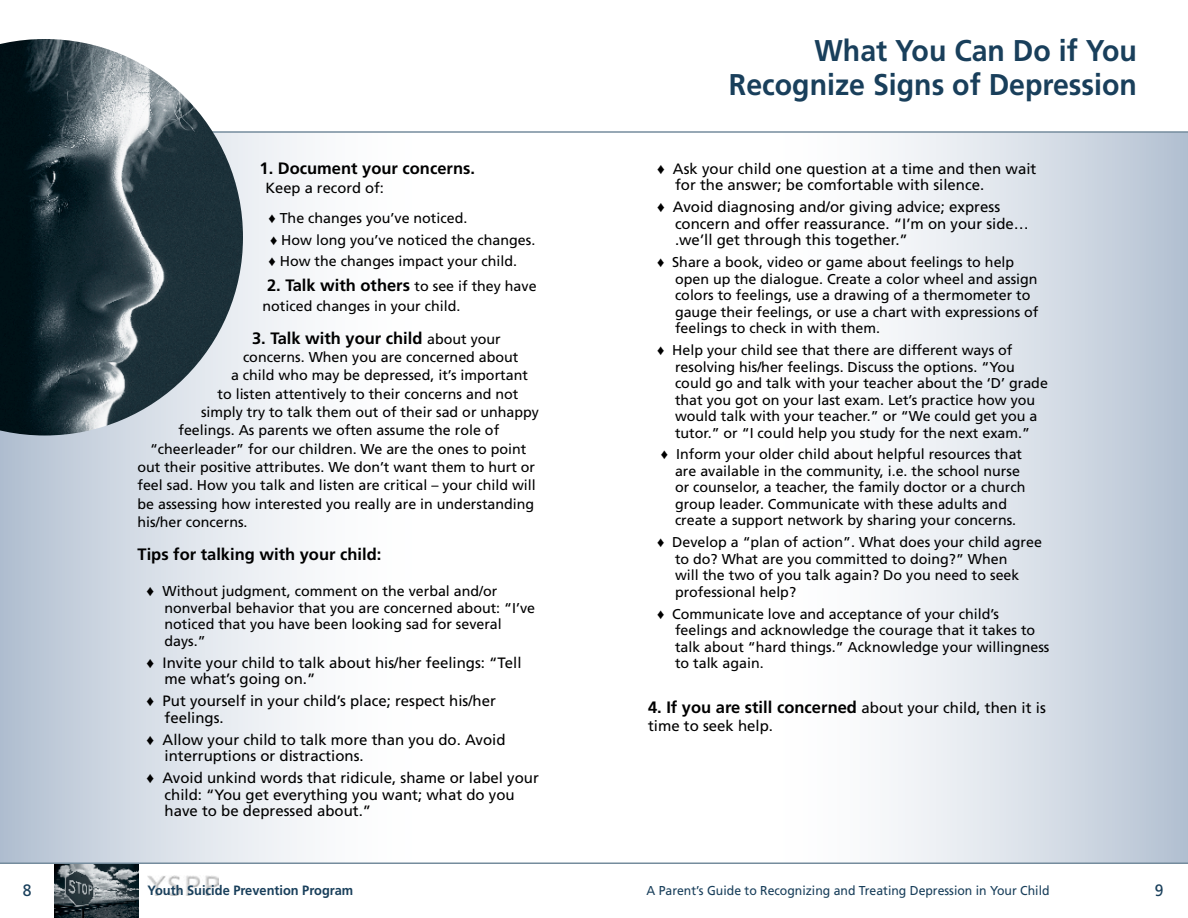
<style>
.page{position:relative;width:1188px;height:918px;background:#fff}
.page>*{position:absolute;margin:0;border:0;box-sizing:border-box;transform-origin:0 0}
.Headlines{font:700 30px/34.5px "Frutiger";color:#193f5b;text-align:right;scale:.95 1}
.frut_bold_11on_13{font:700 16.5px "Frutiger";color:#000}
.Default{font:700 16.5px "Frutiger";color:#000}
.t1{font:16.5px "Frutiger";color:#193f5b;scale:.95 1}
.hanging_bullets{font:15px/16.5px "Frutiger";color:#000}
.Default-2{font:14.7px "Frutiger";color:#000}
.hanging_bullets-2{font:14.25px/16.5px "Frutiger";color:#000}
.Default-3{font:14.25px "Frutiger";color:#000}
.frut_bold_11on_13-2{font:14.25px "Frutiger";color:#000}
.t2{font:700 13.5px "Frutiger";color:#193f5b;scale:.95 1}
.t3{font:12.9px "Frutiger";color:#193f5b;scale:.95 1}
.s1{font-family:"Arial"}
.s2{font-weight:400;font-size:14.25px}
.s3{font-family:"Arial";font-size:15px}
.s4{font-weight:400;font-size:15px}
</style>
<div class="page">
<div style="left:0;top:132px;width:432px;height:732px;background:linear-gradient(to right,#b7c4d4,#fff)"></div>
<img style="left:147px;top:875px;width:72px;height:21px">
<img style="left:54px;top:864px;width:84px;height:54px">
<hr style="left:0;top:862px;width:594px;height:2px;background:#758c9d">
<hr style="left:0;top:131px;width:594px;height:2px;background:#758c9d">
<div style="left:762px;top:132px;width:426px;height:732px;background:linear-gradient(to right,#fff,#b9c6d6)"></div>
<hr style="left:594px;top:862px;width:594px;height:2px;background:#758c9d">
<hr style="left:594px;top:131px;width:594px;height:2px;background:#758c9d">
<img style="left:0;top:39px;width:243px;height:396px">
<p class="Default" style="left:260px;top:159px;width:217px">1. Document your concerns.</p>
<p class="Default-2" style="left:266px;top:179px;width:120px">Keep a record of:</p>
<p class="hanging_bullets-2" style="left:268px;top:210px;width:200px"><span class="s1">♦</span> The changes you’ve noticed.</p>
<p class="hanging_bullets-2" style="left:270px;top:231px;width:267px"><span class="s1">♦</span> How long you’ve noticed the changes.</p>
<p class="hanging_bullets-2" style="left:268px;top:253px;width:250px"><span class="s1">♦</span> How the changes impact your child.</p>
<p class="frut_bold_11on_13" style="left:267px;top:276px;width:271px">2. Talk with others <span class="s2">to see if they have</span></p>
<p class="frut_bold_11on_13-2" style="left:262px;top:298px;width:199px">noticed changes in your child.</p>
<p class="Default" style="left:252px;top:328px;width:250px">3. Talk with your child <span class="s2">about your</span></p>
<p class="Default-3" style="left:243px;top:349px;width:277px">concerns. When you are concerned about</p>
<p class="Default-3" style="left:231px;top:367px;width:298px">a child who may be depressed, it’s important</p>
<p class="Default-3" style="left:218px;top:385px;width:302px">to listen attentively to their concerns and not</p>
<p class="Default-3" style="left:201px;top:404px;width:340px">simply try to talk them out of their sad or unhappy</p>
<p class="Default-3" style="left:178px;top:422px;width:322px">feelings. As parents we often assume the role of</p>
<p class="Default-3" style="left:150px;top:440px;width:378px">“cheerleader” for our children. We are the ones to point</p>
<p class="Default-3" style="left:138px;top:459px;width:399px">out their positive attributes. We don’t want them to hurt or</p>
<p class="Default-3" style="left:138px;top:477px;width:400px">feel sad. How you talk and listen are critical – your child will</p>
<p class="Default-3" style="left:138px;top:495px;width:398px">be assessing how interested you really are in understanding</p>
<p class="Default-3" style="left:138px;top:514px;width:112px">his/her concerns.</p>
<p class="frut_bold_11on_13" style="left:138px;top:545px;width:245px">Tips for talking with your child:</p>
<p class="hanging_bullets-2" style="left:165px;top:583px;width:372px;text-indent:-18px"><span class="s3">♦</span> Without judgment, comment on the verbal and/or nonverbal behavior that you are concerned about: “I’ve noticed that you have been looking sad for several days.”</p>
<p class="hanging_bullets" style="left:165px;top:654px;width:358px;text-indent:-18px"><span class="s1">♦</span> Invite your child to talk about his/her feelings: “Tell me what’s going on.”</p>
<p class="hanging_bullets" style="left:165px;top:693px;width:333px;text-indent:-18px"><span class="s1">♦</span> Put yourself in your child’s place; respect his/her feelings.</p>
<p class="hanging_bullets" style="left:165px;top:731px;width:342px;text-indent:-18px"><span class="s1">♦</span> Allow your child to talk more than you do. Avoid interruptions or distractions.</p>
<p class="hanging_bullets" style="left:165px;top:770px;width:376px;text-indent:-18px"><span class="s1">♦</span> Avoid unkind words that ridicule, shame or label your child: “You get everything you want; what do you have to be depressed about.”</p>
<p class="Headlines" style="left:729px;top:33px;width:431px">What You Can Do if You<br>Recognize Signs of Depression</p>
<p class="hanging_bullets" style="left:675px;top:160px;width:363px;text-indent:-18px"><span class="s1">♦</span> Ask your child one question at a time and then wait for the answer; be comfortable with silence.</p>
<p class="hanging_bullets" style="left:675px;top:199px;width:355px;text-indent:-18px"><span class="s1">♦</span> Avoid diagnosing and/or giving advice; express concern and offer reassurance. “I’m on your side… .we’ll get through this together.”</p>
<p class="hanging_bullets-2" style="left:675px;top:254px;width:365px;text-indent:-18px"><span class="s1">♦</span> Share a book, video or game about feelings to help open up the dialogue. Create a color wheel and assign colors to feelings, use a drawing of a thermometer to gauge their feelings, or use a chart with expressions of feelings to check in with them.</p>
<p class="hanging_bullets-2" style="left:675px;top:342px;width:374px;text-indent:-18px"><span class="s1">♦</span> Help your child see that there are different ways of resolving his/her feelings. Discuss the options. “You could go and talk with your teacher about the ‘D’ grade that you got on your last exam. Let’s practice how you would talk with your teacher.” or “We could get you a tutor.” or “I could help you study for the next exam.”</p>
<p class="hanging_bullets-2" style="left:675px;top:446px;width:352px;text-indent:-14px"><span class="s1">♦</span> Inform your older child about helpful resources that are available in the community, i.e. the school nurse or counselor, a teacher, the family doctor or a church group leader. Communicate with these adults and create a support network by sharing your concerns.</p>
<p class="hanging_bullets-2" style="left:675px;top:534px;width:368px;text-indent:-18px"><span class="s1">♦</span> Develop a “plan of action”. What does your child agree to do? What are you committed to doing?” When<br>will the two of you talk again? Do you need to seek professional help?</p>
<p class="hanging_bullets-2" style="left:675px;top:606px;width:376px;text-indent:-18px"><span class="s1">♦</span> Communicate love and acceptance of your child’s feelings and acknowledge the courage that it takes to talk about “hard things.” Acknowledge your willingness to talk again.</p>
<p class="frut_bold_11on_13" style="left:648px;top:698px;width:399px">4. If you are still concerned <span class="s4">about your child, then it is</span></p>
<p class="hanging_bullets" style="left:648px;top:718px;width:127px">time to seek help.</p>
<p class="t1" style="left:23px;top:880px;width:11px">8</p>
<p class="t2" style="left:148px;top:883px;width:218px">Youth Suicide Prevention Program</p>
<p class="t3" style="left:646px;top:883px;width:426px">A Parent’s Guide to Recognizing and Treating Depression in Your Child</p>
<p class="t1" style="left:1155px;top:880px;width:11px">9</p>
</div>
